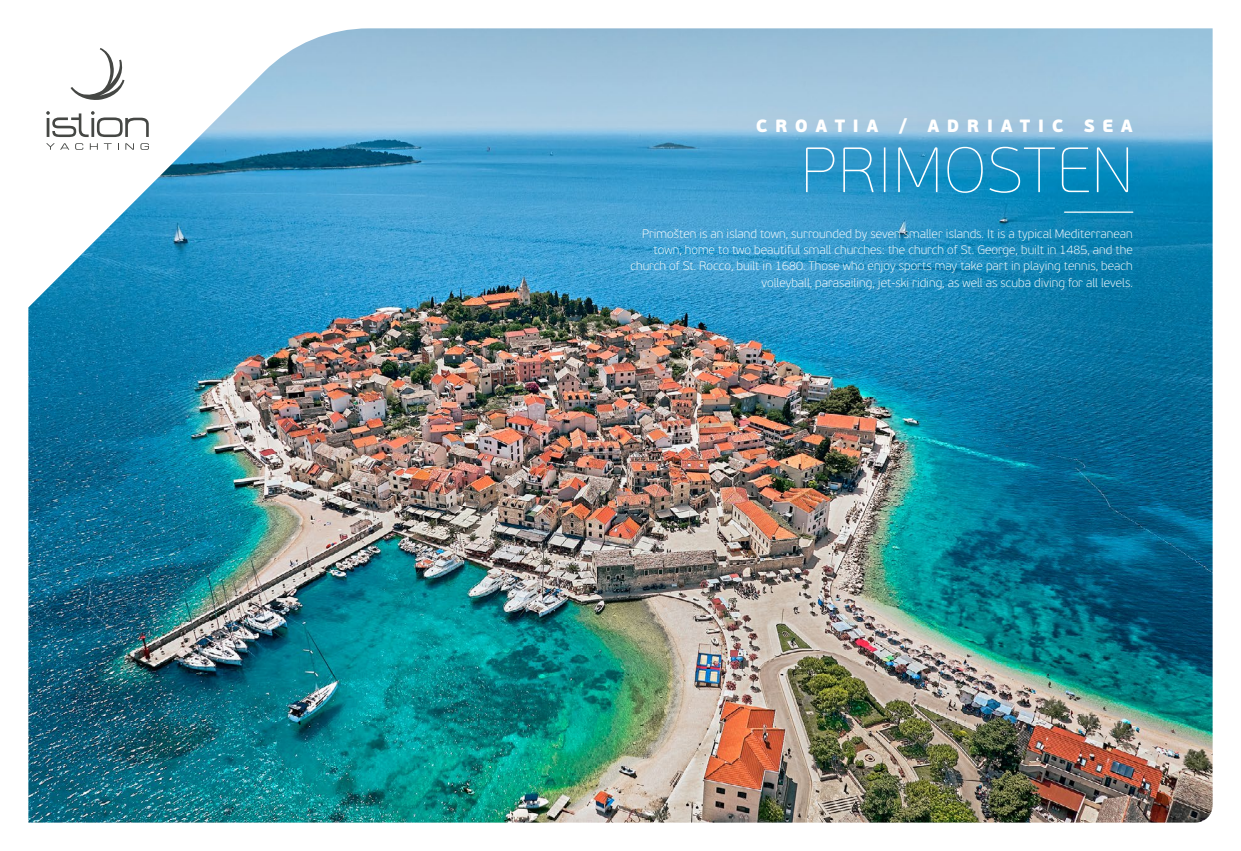
<style>
.page{position:relative;width:1241px;height:851px;background:#fff}
.page>*{position:absolute;margin:0;border:0;box-sizing:border-box;transform-origin:0 0}
.t1{font:63.75px "PF Beau Sans Pro X Thin";letter-spacing:.025em;color:#fff}
.t2{font:900 17.75px "PF Beau Sans Pro";letter-spacing:.42em;color:#fff}
.t3{font:100 12.25px/16.2px "PF Beau Sans Pro";color:#fff;text-align:right}
</style>
<div class="page">
<img style="left:28px;top:28px;width:1184px;height:794px">
<hr style="left:1064px;top:211px;width:68px;height:2px;background:#fff">
<svg style="left:70px;top:48px;width:56px;height:53px"></svg>
<svg style="left:46px;top:111px;width:103px;height:26px"></svg>
<svg style="left:46px;top:143px;width:23px;height:7px"></svg>
<svg style="left:75px;top:143px;width:8px;height:7px"></svg>
<svg style="left:90px;top:143px;width:8px;height:7px"></svg>
<svg style="left:104px;top:143px;width:8px;height:7px"></svg>
<svg style="left:125px;top:143px;width:9px;height:7px"></svg>
<svg style="left:140px;top:143px;width:9px;height:7px"></svg>
<h2 class="t2" style="left:755px;top:114px;width:378px">CROATIA / ADRIATIC SEA</h2>
<h1 class="t1" style="left:801px;top:134px;width:333px">PRIMOSTEN</h1>
<p class="t3" style="left:630px;top:225px;width:504px">Primošten is an island town, surrounded by seven smaller islands. It is a typical Mediterranean town, home to two beautiful small churches: the church of St. George, built in 1485, and the church of St. Rocco, built in 1680. Those who enjoy sports may take part in playing tennis, beach volleyball, parasailing, jet-ski riding, as well as scuba diving for all levels.</p>
</div>
